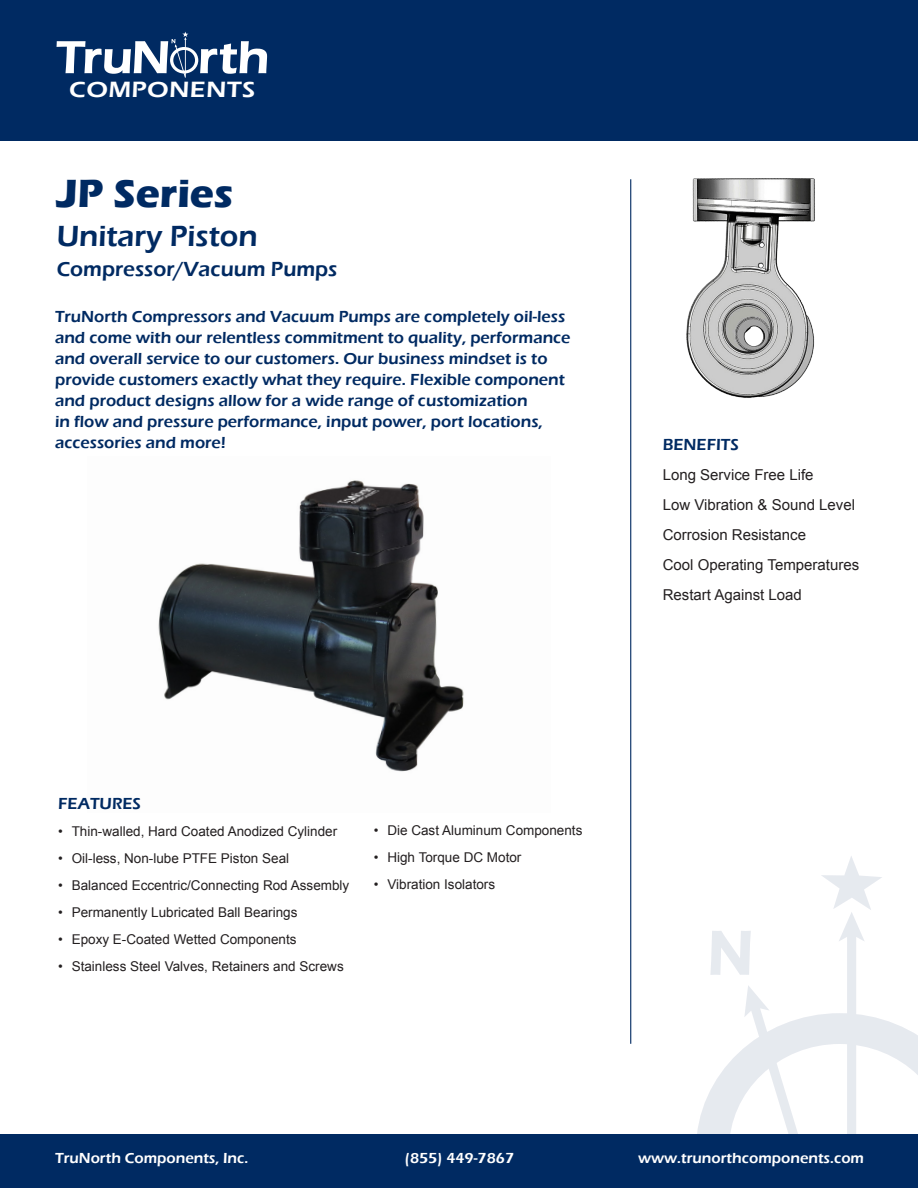
<style>
.page{position:relative;width:918px;height:1188px;background:#fff}
.page>*{position:absolute;margin:0;border:0;box-sizing:border-box;transform-origin:0 0}
.t1{font:700 40.5px "Eras ITC";color:#002a62}
.t2{font:600 30px "Eras ITC";color:#002a62}
.t3{font:600 22.8px "Eras ITC";letter-spacing:.015em;color:#fff;scale:1.13 1}
.t4{font:600 21px "Eras ITC";color:#002a62}
.t5{font:600 16.5px "Eras ITC";color:#002a62}
.t6{font:15px "Arial";color:#231f20}
.t7{font:600 15px "Eras ITC";color:#fff}
.t8{font:13.5px "Arial";color:#231f20}
</style>
<div class="page">
<svg style="left:697px;top:856px;width:221px;height:278px"></svg>
<div style="left:0;top:0;width:918px;height:140px;background:#002a62"></div>
<img style="left:158px;top:480px;width:306px;height:292px">
<div style="left:0;top:1134px;width:918px;height:54px;background:#002a62"></div>
<hr style="left:630px;top:179px;width:1px;height:865px;background:#002a62">
<svg style="left:57px;top:32px;width:210px;height:46px"></svg>
<img style="left:686px;top:178px;width:129px;height:220px">
<p class="t3" style="left:69px;top:76px;width:166px">COMPONENTS</p>
<p class="t1" style="left:57px;top:170px;width:178px">JP Series</p>
<p class="t2" style="left:57px;top:219px;width:202px">Unitary Piston</p>
<p class="t4" style="left:57px;top:257px;width:282px">Compressor/Vacuum Pumps</p>
<p class="t5" style="left:55px;top:307px;width:512px">TruNorth Compressors and Vacuum Pumps are completely oil-less</p>
<p class="t5" style="left:55px;top:328px;width:517px">and come with our relentless commitment to quality, performance</p>
<p class="t5" style="left:55px;top:349px;width:494px">and overall service to our customers. Our business mindset is to</p>
<p class="t5" style="left:55px;top:370px;width:511px">provide customers exactly what they require. Flexible component</p>
<p class="t5" style="left:55px;top:391px;width:474px">and product designs allow for a wide range of customization</p>
<p class="t5" style="left:55px;top:412px;width:489px">in flow and pressure performance, input power, port locations,</p>
<p class="t5" style="left:55px;top:433px;width:172px">accessories and more!</p>
<p class="t5" style="left:58px;top:794px;width:84px">FEATURES</p>
<p class="t8" style="left:58px;top:823px;width:281px">• Thin-walled, Hard Coated Anodized Cylinder</p>
<p class="t8" style="left:58px;top:850px;width:233px">• Oil-less, Non-lube PTFE Piston Seal</p>
<p class="t8" style="left:58px;top:877px;width:293px">• Balanced Eccentric/Connecting Rod Assembly</p>
<p class="t8" style="left:58px;top:904px;width:241px">• Permanently Lubricated Ball Bearings</p>
<p class="t8" style="left:58px;top:931px;width:240px">• Epoxy E-Coated Wetted Components</p>
<p class="t8" style="left:58px;top:958px;width:287px">• Stainless Steel Valves, Retainers and Screws</p>
<p class="t8" style="left:374px;top:821px;width:210px">• Die Cast Aluminum Components</p>
<p class="t8" style="left:374px;top:848px;width:149px">• High Torque DC Motor</p>
<p class="t8" style="left:374px;top:875px;width:123px">• Vibration Isolators</p>
<p class="t5" style="left:663px;top:435px;width:78px">BENEFITS</p>
<p class="t6" style="left:663px;top:465px;width:152px">Long Service Free Life</p>
<p class="t6" style="left:663px;top:495px;width:194px">Low Vibration &amp; Sound Level</p>
<p class="t6" style="left:663px;top:525px;width:145px">Corrosion Resistance</p>
<p class="t6" style="left:663px;top:555px;width:198px">Cool Operating Temperatures</p>
<p class="t6" style="left:663px;top:585px;width:141px">Restart Against Load</p>
<p class="t7" style="left:55px;top:1150px;width:195px">TruNorth Components, Inc.</p>
<p class="t7" style="left:405px;top:1150px;width:111px">(855) 449-7867</p>
<p class="t7" style="left:638px;top:1150px;width:228px">www.trunorthcomponents.com</p>
</div>
